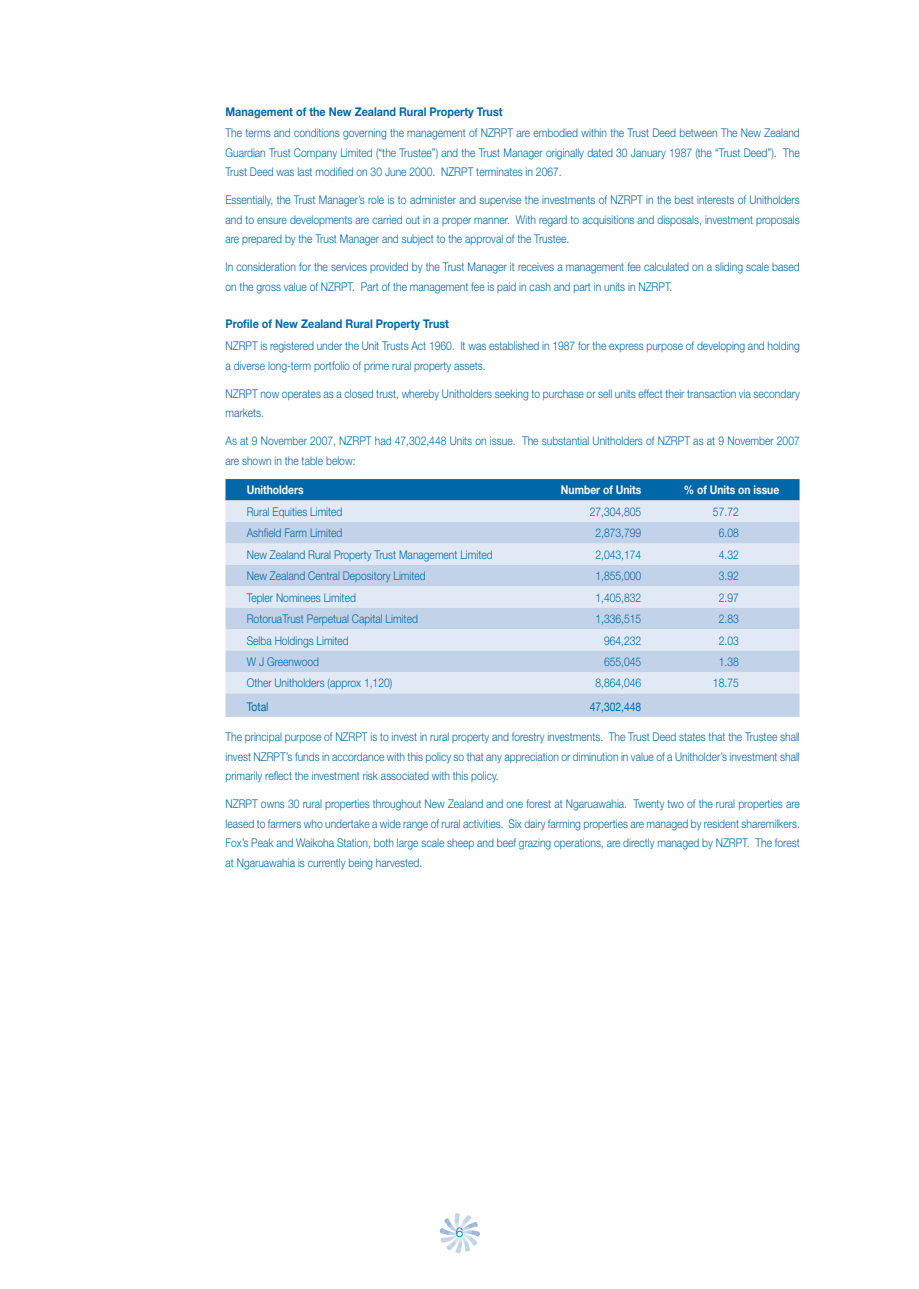
<style>
.page{position:relative;width:919px;height:1289px;background:#fff}
.page>*{position:absolute;margin:0;border:0;box-sizing:border-box;transform-origin:0 0}
.t1{font:300 13.5px "Helvetica Neue";color:#0068a9}
.t2{font:300 12px/19.5px "Helvetica Neue";color:#0068a9;text-align:justify;scale:.86 1}
.t3{font:700 12px "Helvetica Neue";color:#0068a9;scale:.9 1}
.t4{font:700 12px "Helvetica Neue";color:#fff;scale:.86 1}
.t5{font:12px "Helvetica Neue";color:#0068a9;scale:.86 1}
</style>
<div class="page">
<div style="left:225px;top:479px;width:574px;height:21px;background:#0068a9"></div>
<div style="left:225px;top:500px;width:574px;height:22px;background:#e0e9f4"></div>
<svg style="left:225px;top:522px;width:574px;height:195px;fill:#c2d3e9"></svg>
<svg style="left:439px;top:1213px;width:41px;height:40px"></svg>
<p class="t3" style="left:225px;top:107px;width:309px">Management of the New Zealand Rural Property Trust</p>
<p class="t2" style="left:225px;top:124px;width:669px">The terms and conditions governing the management of NZRPT are embodied within the Trust Deed between The New Zealand Guardian Trust Company Limited (“the Trustee”) and the Trust Manager originally dated 30 January 1987 (the “Trust Deed”). The Trust Deed was last modified on 30 June 2000. NZRPT terminates in 2067.</p>
<p class="t2" style="left:225px;top:191px;width:669px">Essentially, the Trust Manager’s role is to administer and supervise the investments of NZRPT in the best interests of Unitholders and to ensure developments are carried out in a proper manner. With regard to acquisitions and disposals, investment proposals are prepared by the Trust Manager and subject to the approval of the Trustee.</p>
<p class="t2" style="left:225px;top:258px;width:669px">In consideration for the services provided by the Trust Manager it receives a management fee calculated on a sliding scale based on the gross value of NZRPT. Part of the management fee is paid in cash and part in units in NZRPT.</p>
<p class="t3" style="left:225px;top:320px;width:250px">Profile of New Zealand Rural Property Trust</p>
<p class="t2" style="left:225px;top:337px;width:669px">NZRPT is registered under the Unit Trusts Act 1960. It was established in 1987 for the express purpose of developing and holding a diverse long-term portfolio of prime rural property assets.</p>
<p class="t2" style="left:225px;top:384px;width:669px">NZRPT now operates as a closed trust, whereby Unitholders seeking to purchase or sell units effect their transaction via secondary markets.</p>
<p class="t2" style="left:225px;top:432px;width:669px">As at 9 November 2007, NZRPT had 47,302,448 Units on issue. The substantial Unitholders of NZRPT as at 9 November 2007 are shown in the table below:</p>
<p class="t4" style="left:247px;top:486px;width:68px">Unitholders</p>
<p class="t4" style="left:561px;top:486px;width:95px">Number of Units</p>
<p class="t4" style="left:684px;top:486px;width:112px">% of Units on issue</p>
<p class="t2" style="left:247px;top:503px;width:113px">Rural Equities Limited</p>
<p class="t2" style="left:589px;top:503px;width:62px">27,304,805</p>
<p class="t2" style="left:713px;top:503px;width:32px">57.72</p>
<p class="t2" style="left:247px;top:524px;width:113px">Ashfield Farm Limited</p>
<p class="t2" style="left:595px;top:524px;width:55px">2,873,799</p>
<p class="t2" style="left:718px;top:524px;width:25px">6.08</p>
<p class="t2" style="left:247px;top:546px;width:287px">New Zealand Rural Property Trust Management Limited</p>
<p class="t2" style="left:595px;top:546px;width:55px">2,043,174</p>
<p class="t2" style="left:718px;top:546px;width:25px">4.32</p>
<p class="t2" style="left:247px;top:567px;width:210px">New Zealand Central Depository Limited</p>
<p class="t2" style="left:595px;top:567px;width:55px">1,855,000</p>
<p class="t2" style="left:718px;top:567px;width:25px">3.92</p>
<p class="t2" style="left:247px;top:588px;width:128px">Tepler Nominees Limited</p>
<p class="t2" style="left:595px;top:588px;width:55px">1,405,832</p>
<p class="t2" style="left:718px;top:588px;width:25px">2.97</p>
<p class="t2" style="left:247px;top:610px;width:200px">RotoruaTrust Perpetual Capital Limited</p>
<p class="t2" style="left:595px;top:610px;width:55px">1,336,515</p>
<p class="t2" style="left:718px;top:610px;width:25px">2.83</p>
<p class="t2" style="left:247px;top:631px;width:120px">Selba Holdings Limited</p>
<p class="t2" style="left:604px;top:631px;width:45px">964,232</p>
<p class="t2" style="left:718px;top:631px;width:25px">2.03</p>
<p class="t2" style="left:247px;top:653px;width:86px">W J Greenwood</p>
<p class="t2" style="left:604px;top:653px;width:45px">655,045</p>
<p class="t2" style="left:718px;top:653px;width:25px">1.38</p>
<p class="t2" style="left:247px;top:674px;width:171px">Other Unitholders (approx 1,120)</p>
<p class="t2" style="left:595px;top:674px;width:55px">8,864,046</p>
<p class="t2" style="left:713px;top:674px;width:32px">18.75</p>
<p class="t5" style="left:247px;top:699px;width:27px">Total</p>
<p class="t5" style="left:589px;top:699px;width:62px">47,302,448</p>
<p class="t2" style="left:225px;top:728px;width:669px">The principal purpose of NZRPT is to invest in rural property and forestry investments. The Trust Deed states that the Trustee shall invest NZRPT’s funds in accordance with this policy so that any appreciation or diminution in value of a Unitholder’s investment shall primarily reflect the investment risk associated with this policy.</p>
<p class="t2" style="left:225px;top:795px;width:669px">NZRPT owns 30 rural properties throughout New Zealand and one forest at Ngaruawahia. Twenty two of the rural properties are leased to farmers who undertake a wide range of rural activities. Six dairy farming properties are managed by resident sharemilkers.<br>Fox’s Peak and Waikoha Station, both large scale sheep and beef grazing operations, are directly managed by NZRPT. The forest at Ngaruawahia is currently being harvested.</p>
<p class="t1" style="left:455px;top:1227px;width:9px">6</p>
</div>
